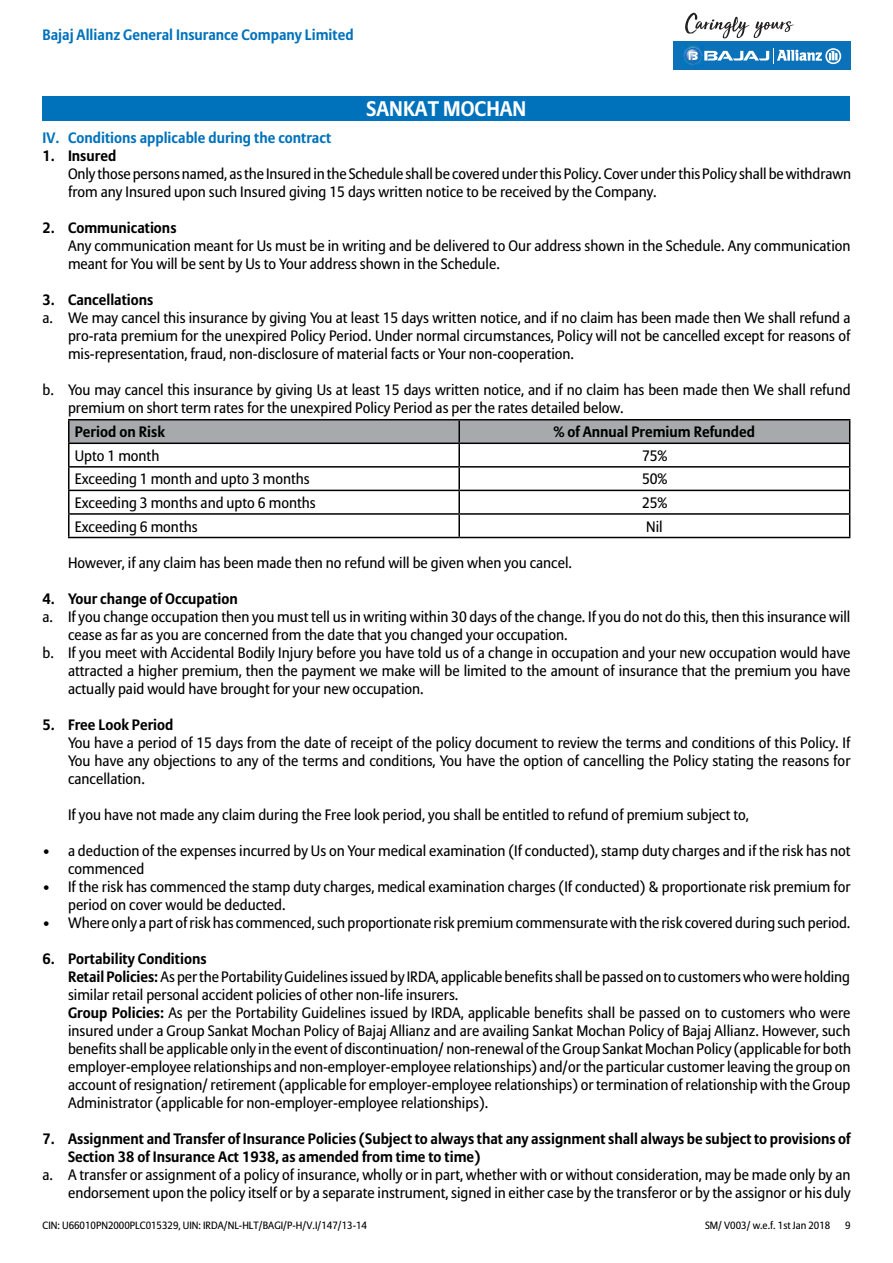
<style>
.page{position:relative;width:893px;height:1263px;background:#fff}
.page>*{position:absolute;margin:0;border:0;box-sizing:border-box;transform-origin:0 0}
.t1{font:700 21px "Allianz Sans";color:#fff}
.t2{font:15px/18px "Allianz Sans";color:#000}
.t3{font:700 15px/18px "Allianz Sans";color:#000}
.t4{font:700 15px "Allianz Sans";color:#0072bc}
.t5{font:10.5px "Allianz Sans";color:#000}
.s1{font-weight:700}
</style>
<div class="page">
<div style="left:43px;top:96px;width:807px;height:24px;background:#0072bc"></div>
<div style="left:673px;top:41px;width:177px;height:29px;background:#0b72ba"></div>
<img style="left:682px;top:45px;width:21px;height:21px">
<svg style="left:685px;top:47px;width:156px;height:17px"></svg>
<svg style="left:685px;top:13px;width:109px;height:25px"></svg>
<hr style="left:68px;top:419px;width:391px;height:1px;background:#000">
<hr style="left:68px;top:420px;width:2px;height:22px;background:#000">
<hr style="left:459px;top:419px;width:391px;height:1px;background:#000">
<hr style="left:68px;top:442px;width:391px;height:2px;background:#000">
<hr style="left:68px;top:444px;width:2px;height:22px;background:#000">
<hr style="left:68px;top:466px;width:391px;height:2px;background:#000">
<hr style="left:68px;top:468px;width:2px;height:22px;background:#000">
<hr style="left:68px;top:490px;width:391px;height:1px;background:#000">
<hr style="left:68px;top:491px;width:2px;height:22px;background:#000">
<hr style="left:68px;top:513px;width:391px;height:2px;background:#000">
<hr style="left:68px;top:515px;width:2px;height:22px;background:#000">
<svg style="left:69px;top:420px;width:781px;height:117px"></svg>
<hr style="left:68px;top:537px;width:391px;height:1px;background:#000">
<hr style="left:459px;top:537px;width:391px;height:1px;background:#000">
<p class="t4" style="left:43px;top:25px;width:313px">Bajaj Allianz General Insurance Company Limited</p>
<h1 class="t1" style="left:367px;top:96px;width:161px">SANKAT MOCHAN</h1>
<p class="t4" style="left:43px;top:129px;width:290px">IV. Conditions applicable during the contract</p>
<p class="t3" style="left:43px;top:146px;width:75px">1. I nsured</p>
<p class="t2" style="left:68px;top:164px;width:785px">Only those persons named, as the Insured in the Schedule shall be covered under this Policy. Cover under this Policy shall be withdrawn from any Insured upon such Insured giving 15 days written notice to be received by the Company.</p>
<p class="t3" style="left:43px;top:218px;width:135px">2. Communications</p>
<p class="t2" style="left:68px;top:236px;width:784px">Any communication meant for Us must be in writing and be delivered to Our address shown in the Schedule. Any communication meant for You will be sent by Us to Your address shown in the Schedule.</p>
<p class="t3" style="left:43px;top:290px;width:112px">3. Cancellations</p>
<p class="t2" style="left:68px;top:308px;width:784px;text-align:justify;text-indent:-25px">a. We may cancel this insurance by giving You at least 15 days written notice, and if no claim has been made then We shall refund a pro-rata premium for the unexpired Policy Period. Under normal circumstances, Policy will not be cancelled except for reasons of mis-representation, fraud, non-disclosure of material facts or Your non-cooperation.</p>
<p class="t2" style="left:68px;top:380px;width:784px;text-indent:-25px">b. You may cancel this insurance by giving Us at least 15 days written notice, and if no claim has been made then We shall refund premium on short term rates for the unexpired Policy Period as per the rates detailed below.</p>
<p class="t3" style="left:75px;top:423px;width:92px">Period on Risk</p>
<p class="t3" style="left:554px;top:423px;width:203px">% of Annual Premium Refunded</p>
<p class="t2" style="left:75px;top:446px;width:86px">Upto 1 month</p>
<p class="t2" style="left:642px;top:446px;width:26px">75%</p>
<p class="t2" style="left:75px;top:470px;width:237px">Exceeding 1 month and upto 3 months</p>
<p class="t2" style="left:642px;top:470px;width:26px">50%</p>
<p class="t2" style="left:75px;top:493px;width:242px">Exceeding 3 months and upto 6 months</p>
<p class="t2" style="left:642px;top:493px;width:26px">25%</p>
<p class="t2" style="left:75px;top:517px;width:124px">Exceeding 6 months</p>
<p class="t2" style="left:646px;top:517px;width:18px">Nil</p>
<p class="t2" style="left:68px;top:554px;width:506px">However, if any claim has been made then no refund will be given when you cancel.</p>
<p class="t3" style="left:43px;top:590px;width:197px">4. Your change of Occupation</p>
<p class="t2" style="left:43px;top:608px;width:809px">a. If you change occupation then you must tell us in writing within 30 days of the change. If you do not do this, then this insurance will</p>
<p class="t2" style="left:68px;top:626px;width:501px">cease as far as you are concerned from the date that you changed your occupation.</p>
<p class="t2" style="left:43px;top:644px;width:809px">b. If you meet with Accidental Bodily Injury before you have told us of a change in occupation and your new occupation would have</p>
<p class="t2" style="left:68px;top:662px;width:784px">attracted a higher premium, then the payment we make will be limited to the amount of insurance that the premium you have</p>
<p class="t2" style="left:68px;top:680px;width:357px">actually paid would have brought for your new occupation.</p>
<p class="t3" style="left:43px;top:716px;width:133px">5. Free Look Period</p>
<p class="t2" style="left:68px;top:734px;width:784px;text-align:justify">You have a period of 15 days from the date of receipt of the policy document to review the terms and conditions of this Policy. If You have any objections to any of the terms and conditions, You have the option of cancelling the Policy stating the reasons for cancellation.</p>
<p class="t2" style="left:68px;top:806px;width:682px">If you have not made any claim during the Free look period, you shall be entitled to refund of premium subject to,</p>
<p class="t2" style="left:68px;top:842px;width:784px;text-indent:-26px">• a deduction of the expenses incurred by Us on Your medical examination (If conducted), stamp duty charges and if the risk has not commenced</p>
<p class="t2" style="left:68px;top:878px;width:784px;text-indent:-26px">• If the risk has commenced the stamp duty charges, medical examination charges (If conducted) &amp; proportionate risk premium for period on cover would be deducted.</p>
<p class="t2" style="left:43px;top:914px;width:809px">• Where only a part ofrisk has commenced,such proportionate risk premium commensuratewith the risk covered during such period.</p>
<p class="t3" style="left:43px;top:950px;width:166px">6. Portability Conditions</p>
<p class="t2" style="left:43px;top:968px;width:809px"><span class="s1">Retail Policies:</span> As per the Portability Guidelines issued by IRDA, applicable benefits shall be passed on to customers who were holding</p>
<p class="t2" style="left:68px;top:986px;width:392px">similar retail personal accident policies of other non-life insurers.</p>
<p class="t2" style="left:43px;top:1004px;width:809px"><span class="s1">Group Policies:</span> As per the Portability Guidelines issued by IRDA, applicable benefits shall be passed on to customers who were</p>
<p class="t2" style="left:68px;top:1022px;width:784px">insured under a Group Sankat Mochan Policy of Bajaj Allianz and are availing Sankat Mochan Policy of Bajaj Allianz. However, such</p>
<p class="t2" style="left:68px;top:1040px;width:785px">benefits shall be applicable only in the event of discontinuation/ non-renewal of the Group Sankat Mochan Policy (applicable for both</p>
<p class="t2" style="left:68px;top:1058px;width:784px">employer-employee relationships and non-employer-employee relationships) and/or the particular customer leaving the group on</p>
<p class="t2" style="left:68px;top:1076px;width:784px">account of resignation/ retirement (applicable for employer-employee relationships) or termination of relationship with the Group</p>
<p class="t2" style="left:68px;top:1094px;width:422px">Administrator (applicable for non-employer-employee relationships).</p>
<p class="t3" style="left:68px;top:1130px;width:784px;text-indent:-25px">7. Assignment and Transfer of Insurance Policies (Subject to always that any assignment shall always be subject to provisions of<br>Section 38 of Insurance Act 1938, as amended from time to time)</p>
<p class="t2" style="left:43px;top:1166px;width:809px;text-align:right">a. A transfer or assignment of a policy of insurance, wholly or in part, whether with or without consideration, may be made only by an endorsement upon the policy itself or by a separate instrument, signed in either case by the transferor or by the assignor or his duly</p>
<p class="t5" style="left:43px;top:1218px;width:326px">CIN: U66010PN2000PLC015329, UIN: IRDA/NL-HLT/BAGI/P-H/V.I/147/13-14</p>
<p class="t5" style="left:705px;top:1218px;width:127px">SM/ V003/ w.e.f. 1st Jan 2018</p>
<p class="t5" style="left:845px;top:1218px;width:7px">9</p>
</div>
